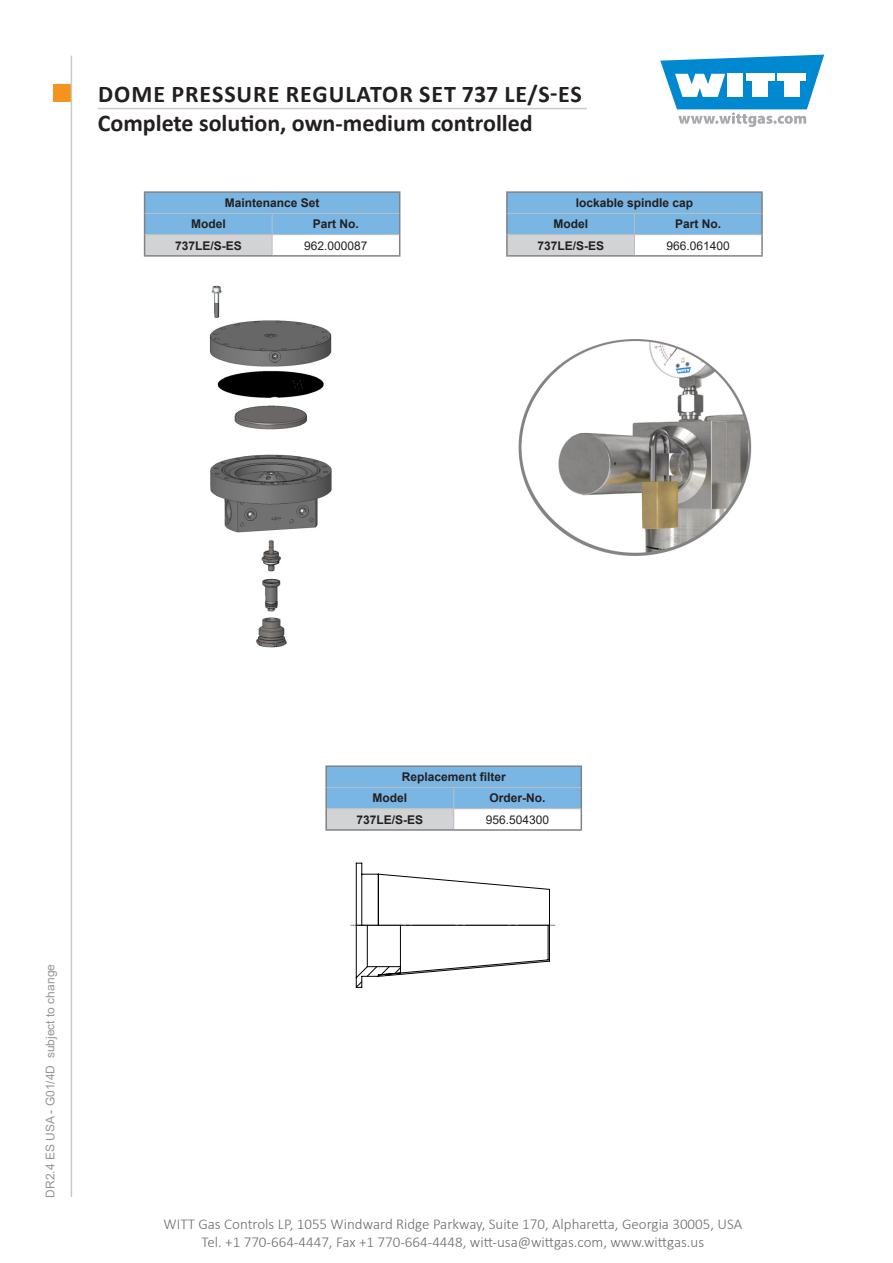
<style>
.page{position:relative;width:893px;height:1263px;background:#fff}
.page>*{position:absolute;margin:0;border:0;box-sizing:border-box;transform-origin:0 0}
.t1{font:700 24px/28.8px "Calibri";color:#231f20}
.t2{font:300 15px/18px "Calibri";color:#6b6c6f;text-align:center}
.Grundtext{font:700 12px "Arial";color:#231f20}
.t3{font:12px "Arial";color:#949698}
.Grundtext-2{font:12px "Arial";color:#231f20}
</style>
<div class="page">
<div style="left:53px;top:85px;width:17px;height:17px;background:#f5941d"></div>
<svg style="left:660px;top:55px;width:164px;height:72px"></svg>
<hr style="left:71px;top:56px;width:1px;height:1141px;background:#c7c9cb">
<hr style="left:98px;top:108px;width:489px;height:1px;background:#c7c9cb">
<hr style="left:144px;top:191px;width:128px;height:2px;background:#808285">
<hr style="left:272px;top:191px;width:128px;height:2px;background:#808285">
<hr style="left:144px;top:255px;width:128px;height:2px;background:#808285">
<hr style="left:272px;top:255px;width:128px;height:2px;background:#808285">
<svg style="left:144px;top:192px;width:256px;height:63px"></svg>
<hr style="left:325px;top:765px;width:129px;height:2px;background:#808285">
<hr style="left:325px;top:767px;width:2px;height:20px;background:#808285">
<hr style="left:454px;top:765px;width:128px;height:2px;background:#808285">
<hr style="left:325px;top:787px;width:2px;height:22px;background:#808285">
<hr style="left:325px;top:809px;width:2px;height:20px;background:#808285">
<hr style="left:325px;top:829px;width:129px;height:2px;background:#808285">
<hr style="left:454px;top:829px;width:128px;height:2px;background:#808285">
<svg style="left:326px;top:766px;width:256px;height:63px"></svg>
<svg style="left:351px;top:862px;width:204px;height:126px"></svg>
<img style="left:209px;top:285px;width:123px;height:363px">
<hr style="left:506px;top:191px;width:128px;height:2px;background:#808285">
<hr style="left:506px;top:193px;width:2px;height:20px;background:#808285">
<hr style="left:634px;top:191px;width:129px;height:2px;background:#808285">
<hr style="left:761px;top:193px;width:2px;height:20px;background:#808285">
<hr style="left:506px;top:213px;width:2px;height:22px;background:#808285">
<hr style="left:761px;top:213px;width:2px;height:22px;background:#808285">
<hr style="left:506px;top:235px;width:2px;height:20px;background:#808285">
<hr style="left:761px;top:235px;width:2px;height:20px;background:#808285">
<hr style="left:506px;top:255px;width:128px;height:2px;background:#808285">
<hr style="left:634px;top:255px;width:129px;height:2px;background:#808285">
<svg style="left:507px;top:192px;width:255px;height:63px"></svg>
<img style="left:518px;top:339px;width:234px;height:217px">
<h1 class="t1" style="left:98px;top:79px;width:485px">DOME PRESSURE REGULATOR SET 737 LE/S-ES<br>Complete solution, own-medium controlled</h1>
<p class="Grundtext" style="left:225px;top:194px;width:96px">Maintenance Set</p>
<p class="Grundtext" style="left:191px;top:216px;width:36px">Model</p>
<p class="Grundtext" style="left:313px;top:216px;width:48px">Part No.</p>
<p class="Grundtext" style="left:175px;top:237px;width:68px">737LE/S-ES</p>
<p class="Grundtext-2" style="left:304px;top:237px;width:65px">962.000087</p>
<p class="Grundtext" style="left:576px;top:194px;width:119px">lockable spindle cap</p>
<p class="Grundtext" style="left:553px;top:216px;width:36px">Model</p>
<p class="Grundtext" style="left:675px;top:216px;width:48px">Part No.</p>
<p class="Grundtext" style="left:537px;top:237px;width:68px">737LE/S-ES</p>
<p class="Grundtext-2" style="left:666px;top:237px;width:65px">966.061400</p>
<p class="t3" style="left:42px;top:1197px;width:235px;rotate:-90deg">DR2.4 ES USA - G01/4D subject to change</p>
<p class="Grundtext" style="left:402px;top:768px;width:106px">Replacement filter</p>
<p class="Grundtext" style="left:373px;top:790px;width:36px">Model</p>
<p class="Grundtext" style="left:489px;top:790px;width:58px">Order-No.</p>
<p class="Grundtext" style="left:357px;top:811px;width:68px">737LE/S-ES</p>
<p class="Grundtext-2" style="left:486px;top:811px;width:65px">956.504300</p>
<p class="t2" style="left:164px;top:1215px;width:580px">WITT Gas Controls LP, 1055 Windward Ridge Parkway, Suite 170, Alpharetta, Georgia 30005, USA<br>Tel. +1 770-664-4447, Fax +1 770-664-4448, witt-usa@wittgas.com, www.wittgas.us</p>
</div>
